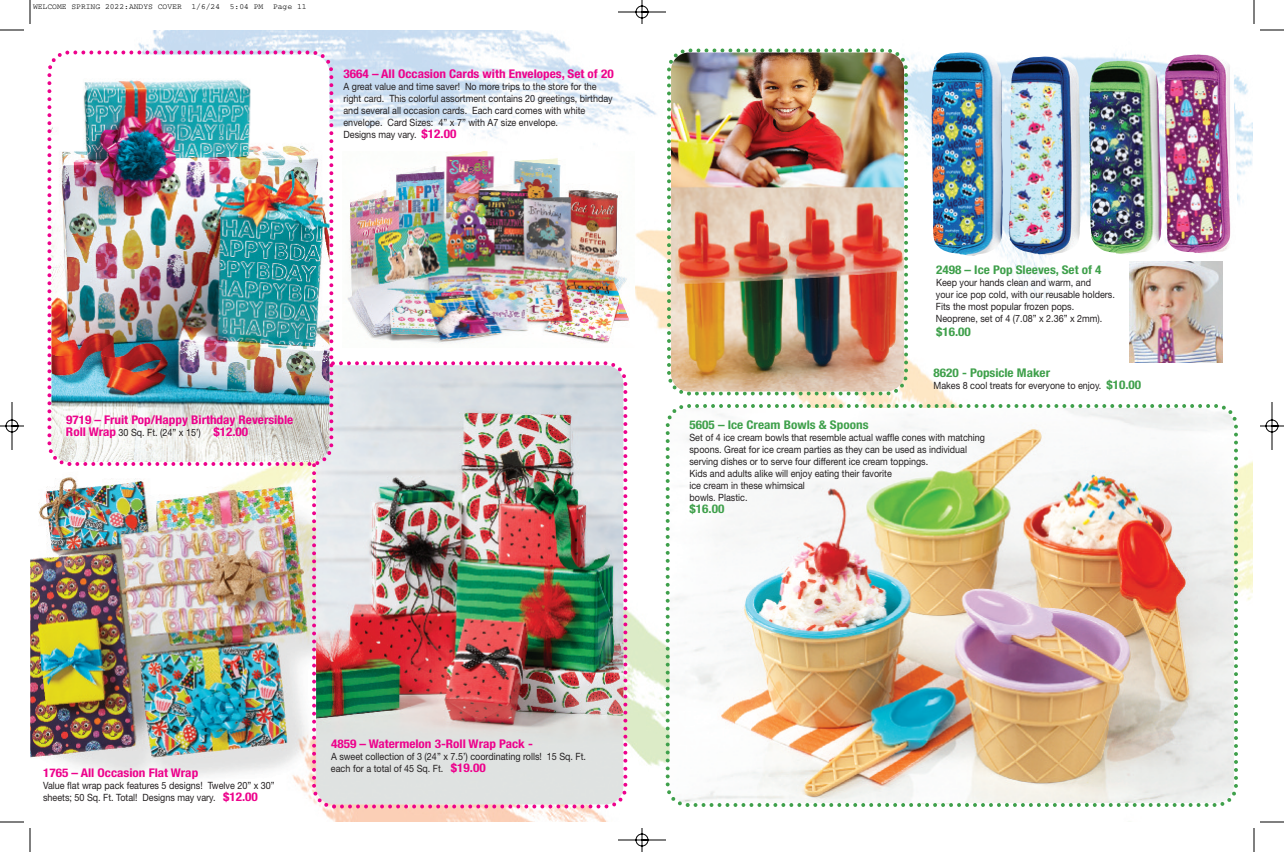
<style>
.page{position:relative;width:1284px;height:852px;background:#fff}
.page>*{position:absolute;margin:0;border:0;box-sizing:border-box;transform-origin:0 0}
.t1{font:700 condensed 12px "Helvetica Neue";color:#ed028c;scale:1.1 1}
.t2{font:700 condensed 12px "Helvetica Neue";color:#3fa04b;scale:1.1 1}
.t3{font:10px/12px "Helvetica Neue";color:#231f20;scale:.9 1}
.t4{font:8px "Courier";color:#000}
.s1{font-weight:700;font-stretch:condensed;font-size:12px;color:#ed028c}
.s2{font-weight:700;font-stretch:condensed;font-size:12px;color:#3fa04b}
</style>
<div class="page">
<img style="left:0;top:0;width:1284px;height:852px">
<p class="t4" style="left:33px;top:4px;width:275px">WELCOME SPRING 2022:ANDYS COVER 1/6/24 5:04 PM Page 11</p>
<p class="t1" style="left:344px;top:63px;width:247px">3664 – All Occasion Cards with Envelopes, Set of 20</p>
<p class="t3" style="left:343px;top:81px;width:301px">A great value and time saver! No more trips to the store for the right card. This colorful assortment contains 20 greetings, birthday and several all occasion cards. Each card comes with white envelope. Card Sizes: 4” x 7” with A7 size envelope.<br>Designs may vary. <span class="s1">$12.00</span></p>
<p class="t1" style="left:66px;top:409px;width:208px">9719 – Fruit Pop/Happy Birthday Reversible</p>
<p class="t3" style="left:66px;top:427px;width:204px"><span class="s1">Roll Wrap</span> 30 Sq. Ft. (24” x 15’) <span class="s1">$12.00</span></p>
<p class="t2" style="left:936px;top:260px;width:152px">2498 – Ice Pop Sleeves, Set of 4</p>
<p class="t3" style="left:936px;top:277px;width:200px">Keep your hands clean and warm, and<br>your ice pop cold, with our reusable holders.<br>Fits the most popular frozen pops.<br>Neoprene, set of 4 (7.08” x 2.36” x 2mm).</p>
<p class="t2" style="left:936px;top:322px;width:33px">$16.00</p>
<p class="t2" style="left:934px;top:363px;width:108px">8620 - Popsicle Maker</p>
<p class="t3" style="left:934px;top:380px;width:232px">Makes 8 cool treats for everyone to enjoy. <span class="s2">$10.00</span></p>
<p class="t2" style="left:690px;top:414px;width:164px">5605 – Ice Cream Bowls &amp; Spoons</p>
<p class="t3" style="left:689px;top:432px;width:330px">Set of 4 ice cream bowls that resemble actual waffle cones with matching spoons. Great for ice cream parties as they can be used as individual serving dishes or to serve four different ice cream toppings.<br>Kids and adults alike will enjoy eating their favorite<br>ice cream in these whimsical<br>bowls. Plastic.</p>
<p class="t2" style="left:690px;top:498px;width:33px">$16.00</p>
<p class="t1" style="left:43px;top:762px;width:143px">1765 – All Occasion Flat Wrap</p>
<p class="t3" style="left:43px;top:780px;width:259px">Value flat wrap pack features 5 designs! Twelve 20” x 30” sheets; 50 Sq. Ft. Total! Designs may vary. <span class="s1">$12.00</span></p>
<p class="t1" style="left:331px;top:733px;width:185px">4859 – Watermelon 3-Roll Wrap Pack -</p>
<p class="t3" style="left:331px;top:751px;width:285px">A sweet collection of 3 (24” x 7.5’) coordinating rolls! 15 Sq. Ft. each for a total of 45 Sq. Ft. <span class="s1">$19.00</span></p>
</div>
